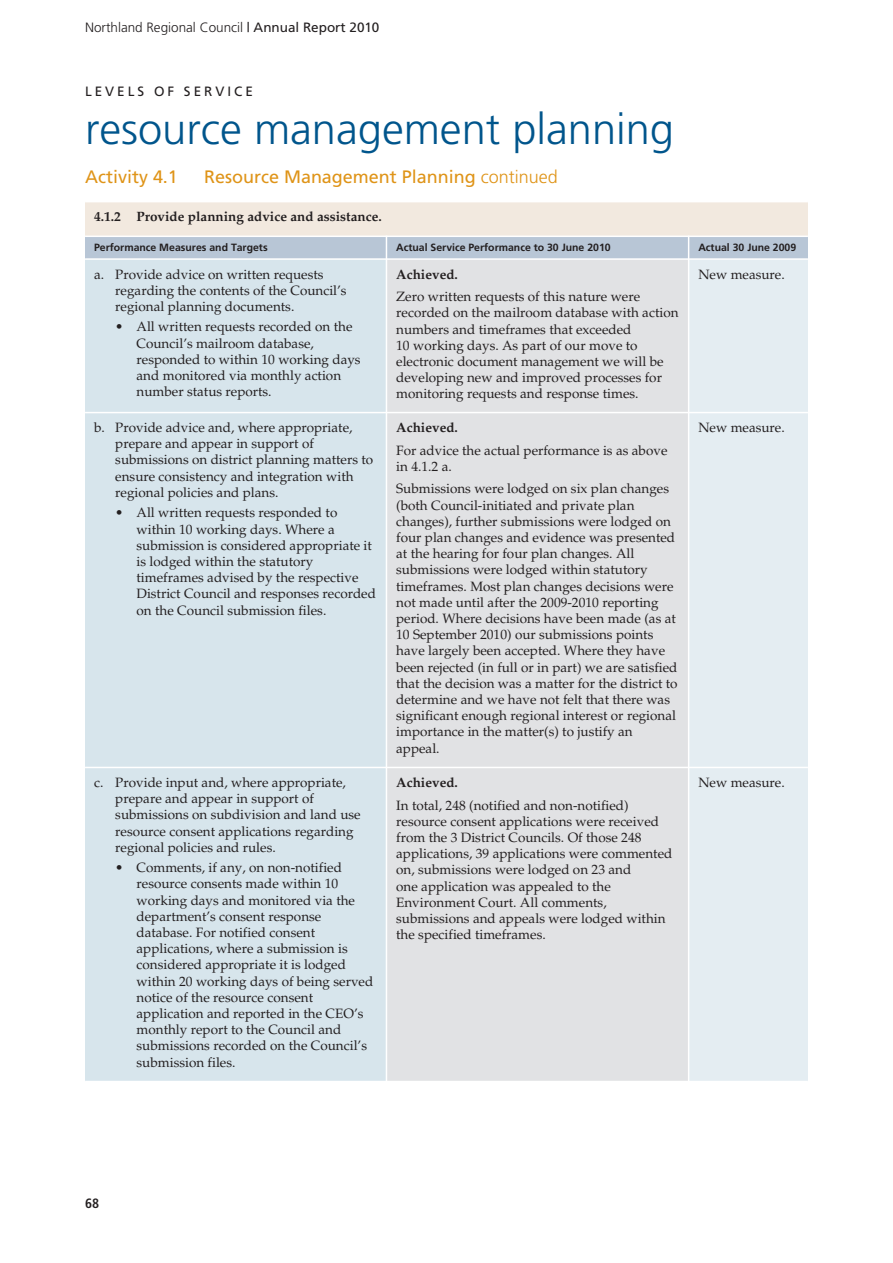
<style>
.page{position:relative;width:893px;height:1263px;background:#fff}
.page>*{position:absolute;margin:0;border:0;box-sizing:border-box;transform-origin:0 0}
.t1{font:300 43.5px "Frutiger Maori";color:#00558c}
.t2{font:18px "Frutiger Maori";color:#df9418}
.t3{font:13.5px/16.2px "Palatino Maori";color:#231f20}
.t4{font:700 13.5px "Palatino Maori";color:#231f20}
.t5{font:300 13.5px "Frutiger Maori";color:#231f20}
.t6{font:13.5px "Frutiger Maori";letter-spacing:.22em;color:#231f20}
.t7{font:700 condensed 13.5px "Frutiger Maori";color:#231f20}
.t8{font:700 10.5px "Frutiger Maori";color:#231f20}
.s1{font-weight:400}
.s2{font-weight:300}
</style>
<div class="page">
<div style="left:85px;top:201px;width:723px;height:35px;background:#f2e9df"></div>
<div style="left:85px;top:236px;width:301px;height:23px;background:#b8c6d6"></div>
<div style="left:386px;top:236px;width:303px;height:23px;background:#b8c6d6"></div>
<div style="left:689px;top:236px;width:119px;height:23px;background:#b8c6d6"></div>
<div style="left:85px;top:259px;width:301px;height:154px;background:#d7e5ec"></div>
<div style="left:386px;top:259px;width:303px;height:154px;background:#e1e2e4"></div>
<div style="left:689px;top:259px;width:119px;height:154px;background:#e4edf2"></div>
<div style="left:85px;top:413px;width:301px;height:354px;background:#d7e5ec"></div>
<div style="left:386px;top:413px;width:303px;height:354px;background:#e1e2e4"></div>
<div style="left:689px;top:413px;width:119px;height:354px;background:#e4edf2"></div>
<div style="left:85px;top:767px;width:301px;height:315px;background:#d7e5ec"></div>
<div style="left:386px;top:767px;width:303px;height:315px;background:#e1e2e4"></div>
<div style="left:689px;top:767px;width:119px;height:315px;background:#e4edf2"></div>
<hr style="left:386px;top:236px;width:1px;height:846px;background:#fff">
<hr style="left:688px;top:236px;width:1px;height:846px;background:#fff">
<hr style="left:85px;top:201px;width:723px;height:1px;background:#fff">
<hr style="left:85px;top:236px;width:723px;height:1px;background:#fff">
<hr style="left:85px;top:258px;width:723px;height:2px;background:#fff">
<hr style="left:85px;top:412px;width:723px;height:1px;background:#fff">
<hr style="left:85px;top:767px;width:723px;height:1px;background:#fff">
<hr style="left:85px;top:1081px;width:723px;height:1px;background:#fff">
<p class="t5" style="left:85px;top:22px;width:296px">Northland Regional Council <span class="s1">| Annual Report 2010</span></p>
<p class="t6" style="left:85px;top:85px;width:169px">LEVELS OF SERVICE</p>
<h1 class="t1" style="left:85px;top:111px;width:591px">resource management planning</h1>
<h2 class="t2" style="left:85px;top:170px;width:94px">Activity 4.1</h2>
<h2 class="t2" style="left:204px;top:170px;width:355px">Resource Management Planning <span class="s2">continued</span></h2>
<p class="t4" style="left:94px;top:212px;width:289px">4.1.2 Provide planning advice and assistance.</p>
<p class="t8" style="left:94px;top:243px;width:175px">Performance Measures and Targets</p>
<p class="t8" style="left:396px;top:243px;width:216px">Actual Service Performance to 30 June 2010</p>
<p class="t8" style="left:698px;top:243px;width:99px">Actual 30 June 2009</p>
<p class="t3" style="left:115px;top:267px;width:233px;text-indent:-21px">a. Provide advice on written requests regarding the contents of the Council’s regional planning documents.</p>
<p class="t3" style="left:137px;top:320px;width:226px;text-indent:-21px">• All written requests recorded on the<br>Council’s mailroom database, responded to within 10 working days and monitored via monthly action number status reports.</p>
<p class="t4" style="left:396px;top:269px;width:63px">Achieved.</p>
<p class="t3" style="left:396px;top:290px;width:284px">Zero written requests of this nature were recorded on the mailroom database with action numbers and timeframes that exceeded<br>10 working days. As part of our move to electronic document management we will be developing new and improved processes for monitoring requests and response times.</p>
<p class="t3" style="left:698px;top:267px;width:88px">New measure.</p>
<p class="t3" style="left:115px;top:421px;width:259px;text-indent:-21px">b. Provide advice and, where appropriate, prepare and appear in support of submissions on district planning matters to ensure consistency and integration with regional policies and plans.</p>
<p class="t3" style="left:137px;top:506px;width:241px;text-indent:-21px">• All written requests responded to within 10 working days. Where a submission is considered appropriate it is lodged within the statutory timeframes advised by the respective District Council and responses recorded on the Council submission files.</p>
<p class="t3" style="left:115px;top:776px;width:247px;text-indent:-21px">c. Provide input and, where appropriate, prepare and appear in support of submissions on subdivision and land use resource consent applications regarding regional policies and rules.</p>
<p class="t3" style="left:137px;top:861px;width:238px;text-indent:-21px">• Comments, if any, on non-notified resource consents made within 10 working days and monitored via the department’s consent response database. For notified consent applications, where a submission is considered appropriate it is lodged within 20 working days of being served notice of the resource consent application and reported in the CEO’s monthly report to the Council and submissions recorded on the Council’s submission files.</p>
<p class="t4" style="left:396px;top:422px;width:63px">Achieved.</p>
<p class="t3" style="left:396px;top:443px;width:273px">For advice the actual performance is as above in 4.1.2 a.</p>
<p class="t3" style="left:396px;top:482px;width:283px">Submissions were lodged on six plan changes (both Council-initiated and private plan changes), further submissions were lodged on four plan changes and evidence was presented at the hearing for four plan changes. All submissions were lodged within statutory timeframes. Most plan changes decisions were not made until after the 2009-2010 reporting period. Where decisions have been made (as at 10 September 2010) our submissions points have largely been accepted. Where they have been rejected (in full or in part) we are satisfied that the decision was a matter for the district to determine and we have not felt that there was significant enough regional interest or regional importance in the matter(s) to justify an appeal.</p>
<p class="t4" style="left:396px;top:777px;width:63px">Achieved.</p>
<p class="t3" style="left:396px;top:798px;width:278px">In total, 248 (notified and non-notified) resource consent applications were received from the 3 District Councils. Of those 248 applications, 39 applications were commented on, submissions were lodged on 23 and<br>one application was appealed to the Environment Court. All comments, submissions and appeals were lodged within the specified timeframes.</p>
<p class="t3" style="left:698px;top:421px;width:88px">New measure.</p>
<p class="t3" style="left:698px;top:776px;width:88px">New measure.</p>
<p class="t7" style="left:85px;top:1198px;width:16px">68</p>
</div>
